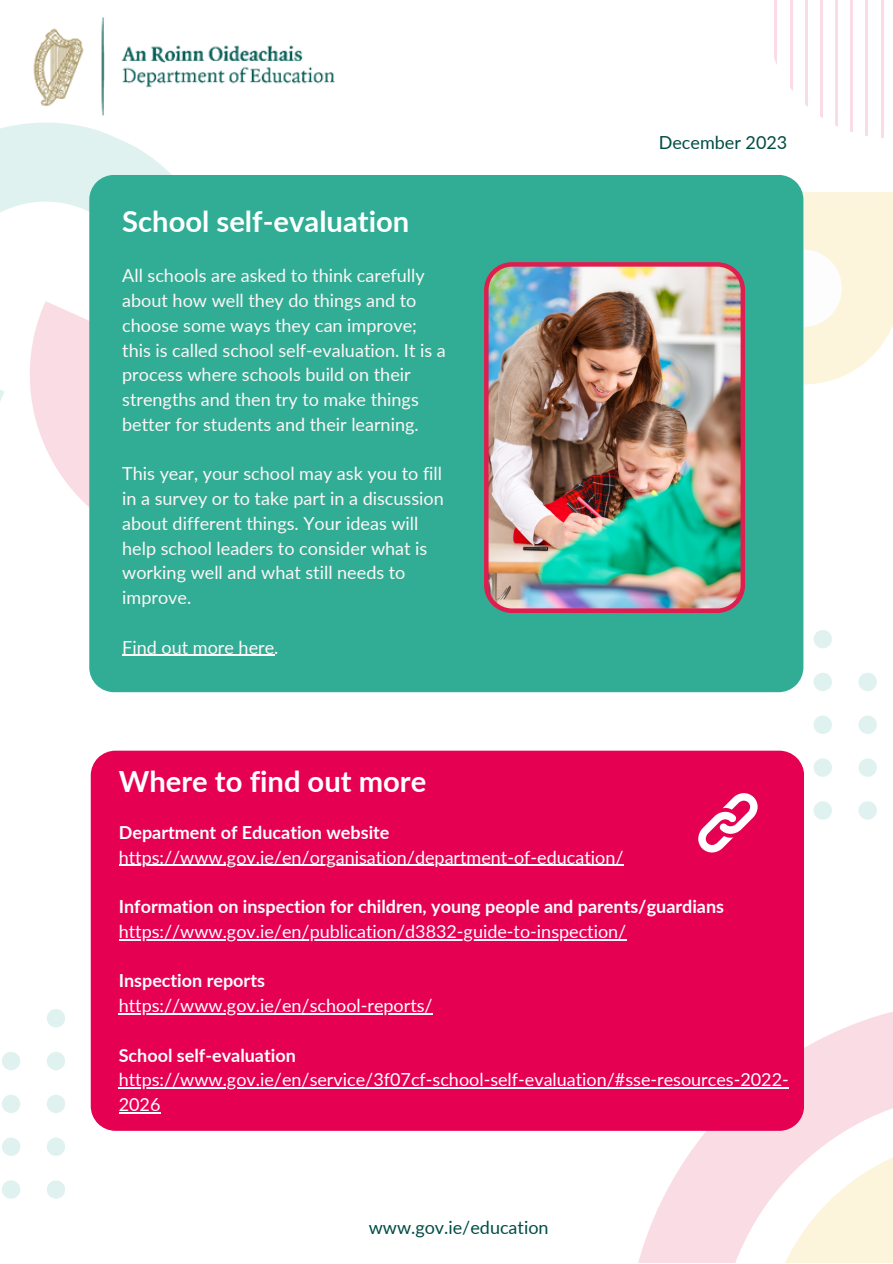
<style>
.page{position:relative;width:893px;height:1264px;background:#fff}
.page>*{position:absolute;margin:0;border:0;box-sizing:border-box;transform-origin:0 0}
.t1{font:700 29.1px "Lato";color:#fff}
.t2{font:18px/24.8px "Lato";color:#fdf6f6}
.t3{font:18px/24.8px "Lato";color:#fff}
.t4{font:700 18px "Lato";color:#fff}
.t5{font:18px "Lato";color:#004d44}
</style>
<div class="page">
<svg style="left:0;top:133px;width:172px;height:80px;fill:#e0f2ef"></svg>
<svg style="left:0;top:301px;width:89px;height:206px"></svg>
<svg style="left:625px;top:1012px;width:267px;height:250px;fill:#fadde4"></svg>
<svg style="left:763px;top:1138px;width:129px;height:124px"></svg>
<hr style="left:774px;top:0;width:3px;height:138px;background:#df1e50">
<hr style="left:789px;top:0;width:3px;height:138px;background:#df1e50">
<hr style="left:804px;top:0;width:3px;height:138px;background:#df1e50">
<hr style="left:819px;top:0;width:3px;height:138px;background:#df1e50">
<hr style="left:835px;top:0;width:3px;height:138px;background:#df1e50">
<hr style="left:850px;top:0;width:3px;height:138px;background:#df1e50">
<hr style="left:865px;top:0;width:3px;height:138px;background:#df1e50">
<hr style="left:880px;top:0;width:3px;height:138px;background:#df1e50">
<svg style="left:47px;top:1009px;width:18px;height:18px"></svg>
<svg style="left:47px;top:1052px;width:18px;height:18px"></svg>
<svg style="left:47px;top:1095px;width:18px;height:18px"></svg>
<svg style="left:47px;top:1137px;width:18px;height:18px"></svg>
<svg style="left:47px;top:1180px;width:18px;height:18px"></svg>
<svg style="left:2px;top:1052px;width:18px;height:18px"></svg>
<svg style="left:2px;top:1095px;width:18px;height:18px"></svg>
<svg style="left:2px;top:1137px;width:18px;height:18px"></svg>
<svg style="left:2px;top:1180px;width:18px;height:18px"></svg>
<svg style="left:813px;top:630px;width:18px;height:18px"></svg>
<svg style="left:813px;top:673px;width:18px;height:18px"></svg>
<svg style="left:813px;top:715px;width:18px;height:19px"></svg>
<svg style="left:813px;top:758px;width:18px;height:18px"></svg>
<svg style="left:813px;top:801px;width:18px;height:18px"></svg>
<svg style="left:858px;top:673px;width:18px;height:18px"></svg>
<svg style="left:858px;top:715px;width:18px;height:19px"></svg>
<svg style="left:858px;top:758px;width:18px;height:18px"></svg>
<svg style="left:858px;top:801px;width:18px;height:18px"></svg>
<img style="left:0;top:17px;width:335px;height:116px">
<svg style="left:803px;top:192px;width:89px;height:192px"></svg>
<div style="left:89px;top:175px;width:714px;height:517px;background:#32ad95"></div>
<img style="left:484px;top:262px;width:261px;height:351px">
<hr style="left:122px;top:654px;width:152px;height:1px;background:#fdf6f6">
<div style="left:91px;top:750px;width:713px;height:380px;background:#e50051"></div>
<hr style="left:119px;top:864px;width:504px;height:2px;background:#fff">
<hr style="left:119px;top:939px;width:507px;height:1px;background:#fff">
<hr style="left:119px;top:1013px;width:313px;height:1px;background:#fff">
<hr style="left:119px;top:1087px;width:669px;height:1px;background:#fff">
<hr style="left:119px;top:1112px;width:41px;height:1px;background:#fff">
<svg style="left:698px;top:793px;width:59px;height:59px"></svg>
<p class="t1" style="left:122px;top:204px;width:288px">School self-evaluation</p>
<p class="t2" style="left:122px;top:263px;width:325px">All schools are asked to think carefully about how well they do things and to choose some ways they can improve; this is called school self-evaluation. It is a process where schools build on their strengths and then try to make things better for students and their learning.</p>
<p class="t2" style="left:122px;top:461px;width:323px">This year, your school may ask you to fill in a survey or to take part in a discussion about different things. Your ideas will help school leaders to consider what is working well and what still needs to improve.</p>
<p class="t2" style="left:122px;top:634px;width:158px">Find out more here.</p>
<p class="t1" style="left:119px;top:763px;width:309px">Where to find out more</p>
<p class="t5" style="left:658px;top:132px;width:130px">December 2023</p>
<p class="t4" style="left:119px;top:821px;width:272px">Department of Education website</p>
<p class="t3" style="left:119px;top:844px;width:506px">https://www.gov.ie/en/organisation/department-of-education/</p>
<p class="t4" style="left:119px;top:895px;width:607px">Information on inspection for children, young people and parents/guardians</p>
<p class="t3" style="left:119px;top:918px;width:509px">https://www.gov.ie/en/publication/d3832-guide-to-inspection/</p>
<p class="t4" style="left:119px;top:969px;width:148px">Inspection reports</p>
<p class="t3" style="left:119px;top:992px;width:315px">https://www.gov.ie/en/school-reports/</p>
<p class="t4" style="left:119px;top:1043px;width:179px">School self-evaluation</p>
<p class="t3" style="left:119px;top:1067px;width:671px">https://www.gov.ie/en/service/3f07cf-school-self-evaluation/#sse-resources-2022-<br>2026</p>
<p class="t5" style="left:369px;top:1216px;width:181px">www.gov.ie/education</p>
</div>
